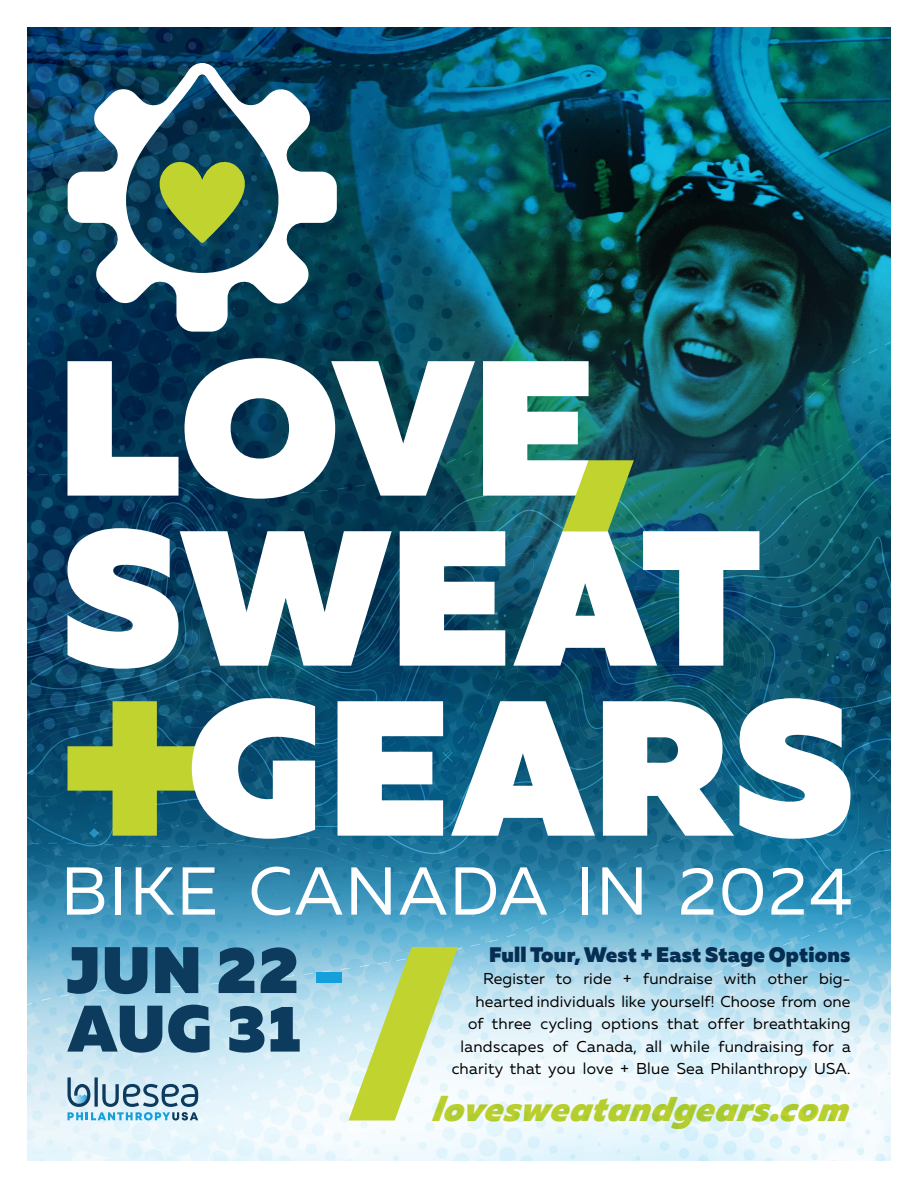
<style>
.page{position:relative;width:918px;height:1188px;background:#fff}
.page>*{position:absolute;margin:0;border:0;box-sizing:border-box;transform-origin:0 0}
.t1{font:67.5px "Muller";letter-spacing:.03em;color:#fff}
.t2{font:900 65.55px/58.5px "Muller";letter-spacing:.02em;color:#0c3b5d}
.t3{font:italic 900 34.5px "Muller";color:#c1d32f}
.t4{font:900 21px "Muller";letter-spacing:.01em;color:#0c3b5d}
.t5{font:15.75px/22.5px "Muller";letter-spacing:.015em;color:#000;text-align:right}
.s1{color:#16a0db}
</style>
<div class="page">
<img style="left:27px;top:27px;width:864px;height:1134px">
<svg style="left:68px;top:63px;width:269px;height:269px"></svg>
<svg style="left:156px;top:158px;width:92px;height:85px"></svg>
<svg style="left:68px;top:358px;width:521px;height:141px"></svg>
<svg style="left:563px;top:460px;width:71px;height:68px"></svg>
<svg style="left:68px;top:528px;width:691px;height:141px"></svg>
<svg style="left:68px;top:701px;width:124px;height:135px"></svg>
<svg style="left:192px;top:698px;width:659px;height:141px"></svg>
<svg style="left:349px;top:947px;width:109px;height:173px"></svg>
<svg style="left:67px;top:1077px;width:131px;height:43px"></svg>
<h1 class="t1" style="left:61px;top:850px;width:793px">BIKE CANADA IN 2024</h1>
<h3 class="t4" style="left:489px;top:941px;width:363px">Full Tour, West + East Stage Options</h3>
<p class="t5" style="left:452px;top:968px;width:401px">Register to ride + fundraise with other big&shy;hearted individuals like yourself! Choose from one<br>of three cycling options that offer breathtaking landscapes of Canada, all while fundraising for a charity that you love + Blue Sea Philanthropy USA.</p>
<h3 class="t3" style="left:432px;top:1086px;width:427px">lovesweatandgears.com</h3>
<h2 class="t2" style="left:67px;top:942px;width:280px">JUN 22 <span class="s1">-<br></span>AUG 31</h2>
</div>
